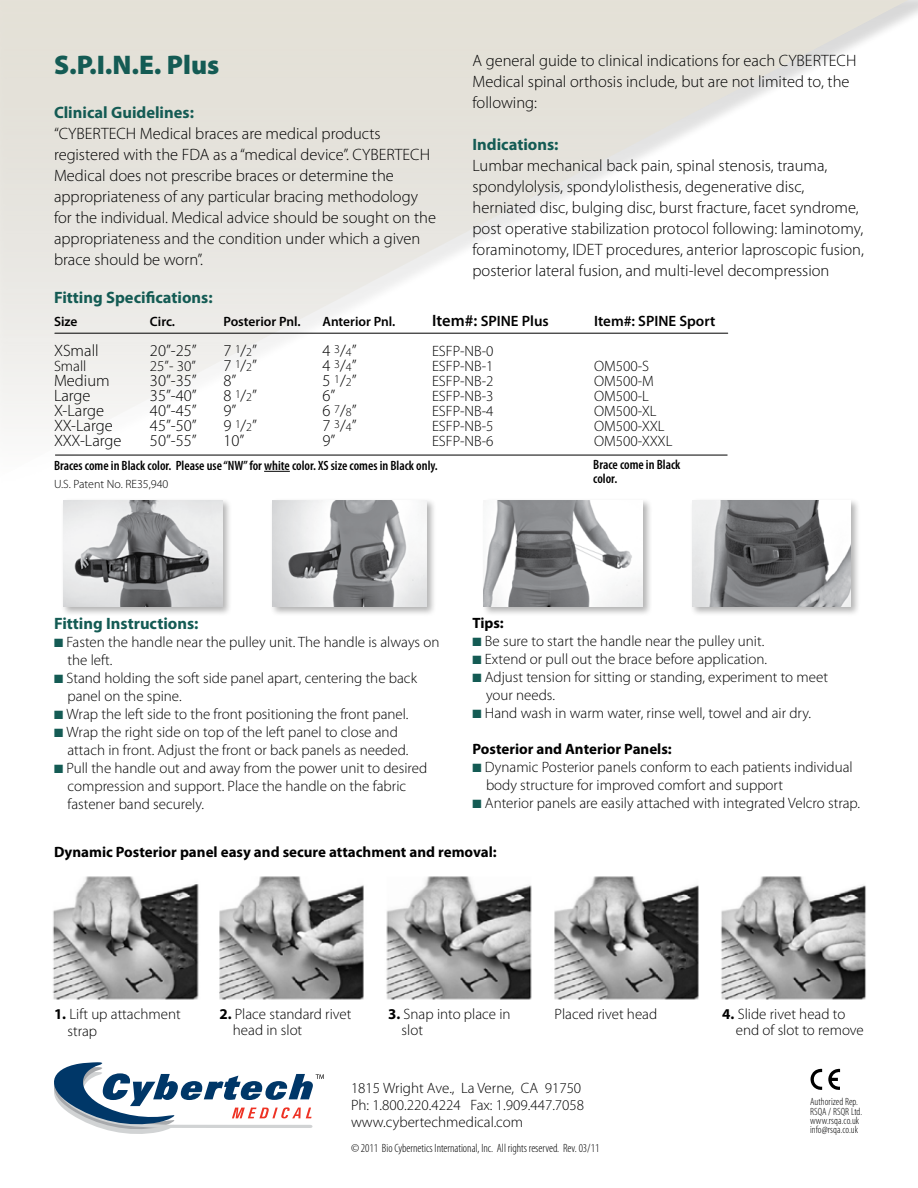
<style>
.page{position:relative;width:918px;height:1188px;background:#fff}
.page>*{position:absolute;margin:0;border:0;box-sizing:border-box;transform-origin:0 0}
.t1{font:900 27px "Myriad Pro";color:#145b54}
.t2{font:300 16.5px/21px "Myriad Pro";color:#000}
.t3{font:700 16.5px "Myriad Pro";color:#145b54}
.t4{font:300 15px/18px "Myriad Pro";color:#000}
.t5{font:700 15px "Myriad Pro";color:#000}
.t6{font:600 15px "Myriad Pro";color:#000}
.t7{font:600 condensed 13.5px/13.5px "Myriad Pro";color:#000}
.t8{font:600 13.5px "Myriad Pro";color:#000}
.t9{font:300 condensed 12px "Myriad Pro";color:#000}
.t10{font:300 12px "Myriad Pro";color:#000}
.t11{font:300 condensed 10.5px/10.5px "Myriad Pro";letter-spacing:.01em;color:#000}
.s1{font-size:16.5px}
.s2{font-size:12px}
.s3{color:#145b54}
.s4{font-weight:700}
</style>
<div class="page">
<svg style="left:0;top:0;width:918px;height:471px"></svg>
<svg style="left:54px;top:1062px;width:270px;height:72px"></svg>
<hr style="left:55px;top:333px;width:673px;height:1px;background:#000">
<hr style="left:55px;top:455px;width:673px;height:1px;background:#000">
<svg style="left:810px;top:1069px;width:12px;height:21px"></svg>
<svg style="left:828px;top:1069px;width:12px;height:21px"></svg>
<img style="left:52px;top:876px;width:814px;height:124px">
<svg style="left:264px;top:471px;width:26px;height:1px"></svg>
<div style="left:61px;top:498px;width:172px;height:119px;background:#000;opacity:.3"></div>
<img style="left:63px;top:500px;width:160px;height:107px">
<div style="left:270px;top:498px;width:167px;height:119px;background:#000;opacity:.3"></div>
<img style="left:272px;top:500px;width:155px;height:107px">
<div style="left:481px;top:498px;width:171px;height:119px;background:#000;opacity:.3"></div>
<img style="left:484px;top:500px;width:158px;height:107px">
<div style="left:690px;top:498px;width:171px;height:119px;background:#000;opacity:.3"></div>
<img style="left:692px;top:500px;width:159px;height:107px">
<h1 class="t1" style="left:54px;top:50px;width:167px">S.P.I.N.E. Plus</h1>
<p class="t3" style="left:54px;top:101px;width:141px">Clinical Guidelines:</p>
<p class="t2" style="left:54px;top:123px;width:384px">“CYBERTECH Medical braces are medical products registered with the FDA as a “medical device”. CYBERTECH Medical does not prescribe braces or determine the appropriateness of any particular bracing methodology for the individual. Medical advice should be sought on the appropriateness and the condition under which a given brace should be worn”.</p>
<p class="t2" style="left:473px;top:51px;width:385px">A general guide to clinical indications for each CYBERTECH<br>Medical spinal orthosis include, but are not limited to, the following:</p>
<p class="t3" style="left:473px;top:134px;width:88px">Indications:</p>
<p class="t2" style="left:473px;top:156px;width:393px">Lumbar mechanical back pain, spinal stenosis, trauma, spondylolysis, spondylolisthesis, degenerative disc, herniated disc, bulging disc, burst fracture, facet syndrome, post operative stabilization protocol following: laminotomy, foraminotomy, IDET procedures, anterior laproscopic fusion, posterior lateral fusion, and multi-level decompression</p>
<p class="t3" style="left:54px;top:287px;width:160px">Fitting Specifications:</p>
<p class="t8" style="left:54px;top:313px;width:25px">Size</p>
<p class="t8" style="left:150px;top:313px;width:27px">Circ.</p>
<p class="t8" style="left:223px;top:313px;width:79px">Posterior Pnl.</p>
<p class="t8" style="left:322px;top:313px;width:74px">Anterior Pnl.</p>
<p class="t6" style="left:432px;top:311px;width:118px"><span class="s1">Item#:</span> SPINE Plus</p>
<p class="t6" style="left:594px;top:311px;width:123px">Item#: SPINE Sport</p>
<p class="t2" style="left:54px;top:340px;width:46px">XSmall</p>
<p class="t2" style="left:150px;top:340px;width:48px">20”-25”</p>
<p class="t2" style="left:224px;top:340px;width:35px">7 <sup>1</sup>/<span class="s2">2</span>”</p>
<p class="t2" style="left:322px;top:340px;width:36px">4 <sup>3</sup>/<span class="s2">4</span>”</p>
<p class="t4" style="left:432px;top:342px;width:63px">ESFP-NB-0</p>
<p class="t4" style="left:54px;top:357px;width:34px">Small</p>
<p class="t4" style="left:150px;top:357px;width:47px">25”- 30”</p>
<p class="t2" style="left:224px;top:355px;width:35px">7 <sup>1</sup>/<span class="s2">2</span>”</p>
<p class="t2" style="left:322px;top:355px;width:36px">4 <sup>3</sup>/<span class="s2">4</span>”</p>
<p class="t4" style="left:432px;top:357px;width:63px">ESFP-NB-1</p>
<p class="t4" style="left:594px;top:357px;width:57px">OM500-S</p>
<p class="t2" style="left:54px;top:370px;width:57px">Medium</p>
<p class="t2" style="left:150px;top:370px;width:48px">30”-35”</p>
<p class="t2" style="left:224px;top:370px;width:14px">8”</p>
<p class="t2" style="left:323px;top:370px;width:35px">5 <sup>1</sup>/<span class="s2">2</span>”</p>
<p class="t4" style="left:432px;top:372px;width:63px">ESFP-NB-2</p>
<p class="t4" style="left:594px;top:372px;width:61px">OM500-M</p>
<p class="t2" style="left:54px;top:385px;width:38px">Large</p>
<p class="t2" style="left:150px;top:385px;width:48px">35”-40”</p>
<p class="t2" style="left:224px;top:385px;width:35px">8 <sup>1</sup>/<span class="s2">2</span>”</p>
<p class="t2" style="left:322px;top:385px;width:14px">6”</p>
<p class="t4" style="left:432px;top:387px;width:63px">ESFP-NB-3</p>
<p class="t4" style="left:594px;top:387px;width:56px">OM500-L</p>
<p class="t2" style="left:54px;top:400px;width:52px">X-Large</p>
<p class="t2" style="left:150px;top:400px;width:48px">40”-45”</p>
<p class="t2" style="left:224px;top:400px;width:14px">9”</p>
<p class="t2" style="left:323px;top:400px;width:35px">6 <sup>7</sup>/<span class="s2">8</span>”</p>
<p class="t4" style="left:432px;top:402px;width:63px">ESFP-NB-4</p>
<p class="t4" style="left:594px;top:402px;width:64px">OM500-XL</p>
<p class="t2" style="left:54px;top:415px;width:60px">XX-Large</p>
<p class="t2" style="left:150px;top:415px;width:48px">45”-50”</p>
<p class="t2" style="left:224px;top:415px;width:35px">9 <sup>1</sup>/<span class="s2">2</span>”</p>
<p class="t2" style="left:322px;top:415px;width:36px">7 <sup>3</sup>/<span class="s2">4</span>”</p>
<p class="t4" style="left:432px;top:417px;width:63px">ESFP-NB-5</p>
<p class="t4" style="left:594px;top:417px;width:72px">OM500-XXL</p>
<p class="t2" style="left:54px;top:430px;width:69px">XXX-Large</p>
<p class="t2" style="left:150px;top:430px;width:48px">50”-55”</p>
<p class="t2" style="left:224px;top:430px;width:22px">10”</p>
<p class="t2" style="left:323px;top:430px;width:14px">9”</p>
<p class="t4" style="left:432px;top:432px;width:63px">ESFP-NB-6</p>
<p class="t4" style="left:594px;top:432px;width:80px">OM500-XXXL</p>
<p class="t7" style="left:593px;top:458px;width:89px">Brace come in Black color.</p>
<p class="t7" style="left:54px;top:459px;width:385px">Braces come in Black color. Please use “NW” for white color. XS size comes in Black only.</p>
<p class="t10" style="left:54px;top:477px;width:116px">U.S. Patent No. RE35,940</p>
<p class="t3" style="left:54px;top:613px;width:146px">Fitting Instructions:</p>
<p class="t4" style="left:68px;top:633px;width:374px;text-indent:-14px"><span class="s3">■</span> Fasten the handle near the pulley unit. The handle is always on the left.</p>
<p class="t4" style="left:68px;top:669px;width:351px;text-indent:-14px"><span class="s3">■</span> Stand holding the soft side panel apart, centering the back panel on the spine.</p>
<p class="t4" style="left:54px;top:705px;width:356px"><span class="s3">■</span> Wrap the left side to the front positioning the front panel.</p>
<p class="t4" style="left:68px;top:723px;width:342px;text-indent:-14px"><span class="s3">■</span> Wrap the right side on top of the left panel to close and attach in front. Adjust the front or back panels as needed.</p>
<p class="t4" style="left:68px;top:759px;width:361px;text-indent:-14px"><span class="s3">■</span> Pull the handle out and away from the power unit to desired compression and support. Place the handle on the fabric fastener band securely.</p>
<p class="t5" style="left:473px;top:613px;width:33px">Tips:</p>
<p class="t4" style="left:472px;top:632px;width:293px"><span class="s3">■</span> Be sure to start the handle near the pulley unit.</p>
<p class="t4" style="left:472px;top:650px;width:296px"><span class="s3">■</span> Extend or pull out the brace before application.</p>
<p class="t4" style="left:486px;top:668px;width:344px;text-indent:-14px"><span class="s3">■</span> Adjust tension for sitting or standing, experiment to meet your needs.</p>
<p class="t4" style="left:472px;top:704px;width:340px"><span class="s3">■</span> Hand wash in warm water, rinse well, towel and air dry.</p>
<p class="t5" style="left:473px;top:739px;width:201px">Posterior and Anterior Panels:</p>
<p class="t4" style="left:486px;top:758px;width:368px;text-indent:-14px"><span class="s3">■</span> Dynamic Posterior panels conform to each patients individual body structure for improved comfort and support</p>
<p class="t4" style="left:472px;top:794px;width:389px"><span class="s3">■</span> Anterior panels are easily attached with integrated Velcro strap.</p>
<p class="t5" style="left:54px;top:842px;width:444px">Dynamic Posterior panel easy and secure attachment and removal:</p>
<p class="t4" style="left:68px;top:1006px;width:115px;line-height:16.5px;text-indent:-14px"><span class="s4">1.</span> Lift up attachment strap</p>
<p class="t4" style="left:233px;top:1007px;width:120px;line-height:15.8px;text-indent:-14px"><span class="s4">2.</span> Place standard rivet head in slot</p>
<p class="t4" style="left:402px;top:1007px;width:111px;line-height:15.8px;text-indent:-14px"><span class="s4">3.</span> Snap into place in slot</p>
<p class="t4" style="left:736px;top:1007px;width:130px;line-height:15.8px;text-indent:-13px"><span class="s4">4.</span> Slide rivet head to end of slot to remove</p>
<p class="t4" style="left:555px;top:1006px;width:104px">Placed rivet head</p>
<p class="t4" style="left:351px;top:1080px;width:235px;line-height:16.8px">1815 Wright Ave., La Verne, CA 91750<br>Ph: 1.800.220.4224 Fax: 1.909.447.7058 www.cybertechmedical.com</p>
<p class="t9" style="left:351px;top:1142px;width:250px">© 2011 Bio Cybernetics International, Inc. All rights reserved. Rev. 03/11</p>
<p class="t11" style="left:810px;top:1096px;width:54px">Authorized Rep.<br>RSQA / RSQR Ltd.</p>
<p class="t11" style="left:810px;top:1117px;width:51px;line-height:9px">www.rsqa.co.uk info@rsqa.co.uk</p>
</div>
